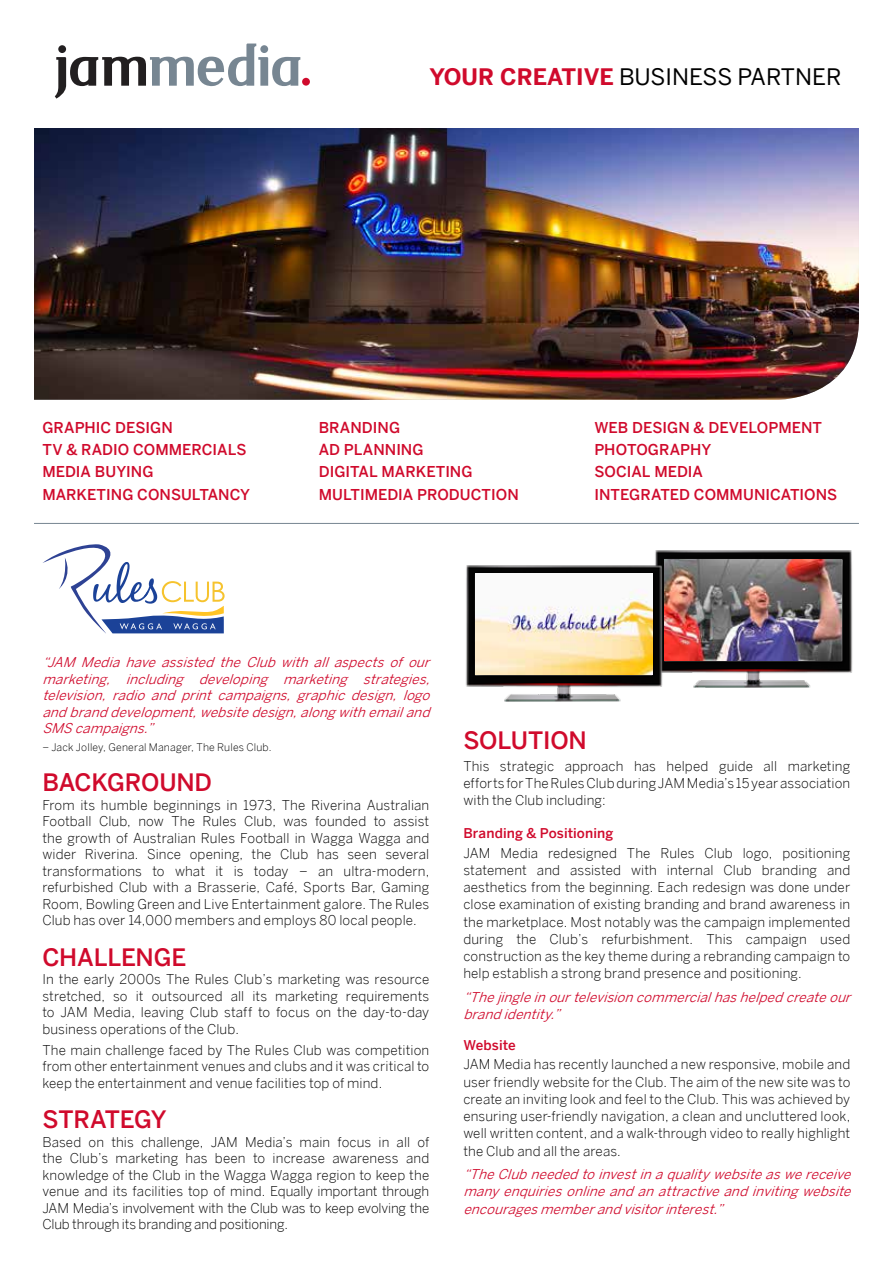
<style>
.page{position:relative;width:893px;height:1263px;background:#fff}
.page>*{position:absolute;margin:0;border:0;box-sizing:border-box;transform-origin:0 0}
.t1{font:500 24px "Benton Sans";letter-spacing:-.01em;color:#d00a2c}
.t2{font:22.8px "Benton Sans";color:#000}
.t3{font:500 15px "Benton Sans";color:#d00a2c}
.t4{font:300 13.5px/16.5px "Benton Sans";letter-spacing:.01em;color:#000;text-align:justify}
.t5{font:italic 13.5px/16.5px "Benton Sans";color:#d00a2c;text-align:justify}
.t6{font:500 13.5px "Benton Sans";letter-spacing:.005em;color:#d00a2c}
.t7{font:300 10.5px "Benton Sans";letter-spacing:.02em;color:#000}
.s1{font-weight:700;color:#d00a2c}
</style>
<div class="page">
<div style="left:302px;top:78px;width:8px;height:8px;background:#d00a2c;border-radius:50%"></div>
<svg style="left:55px;top:44px;width:245px;height:55px"></svg>
<img style="left:34px;top:128px;width:825px;height:272px">
<hr style="left:34px;top:523px;width:825px;height:1px;background:#778692">
<svg style="left:43px;top:544px;width:182px;height:89px"></svg>
<img style="left:655px;top:550px;width:197px;height:138px">
<div style="left:660px;top:555px;width:194px;height:118px;background:#000;opacity:.45"></div>
<img style="left:664px;top:559px;width:178px;height:102px">
<img style="left:465px;top:563px;width:199px;height:139px">
<div style="left:471px;top:570px;width:194px;height:117px;background:#000;opacity:.45"></div>
<img style="left:475px;top:574px;width:177px;height:101px">
<h2 class="t2" style="left:429px;top:63px;width:413px"><span class="s1">YOUR CREATIVE</span> BUSINESS PARTNER</h2>
<p class="t3" style="left:42px;top:418px;width:132px">GRAPHIC DESIGN</p>
<p class="t3" style="left:319px;top:418px;width:83px">BRANDING</p>
<p class="t3" style="left:594px;top:418px;width:229px">WEB DESIGN &amp; DEVELOPMENT</p>
<p class="t3" style="left:42px;top:441px;width:206px">TV &amp; RADIO COMMERCIALS</p>
<p class="t3" style="left:319px;top:441px;width:106px">AD PLANNING</p>
<p class="t3" style="left:594px;top:441px;width:119px">PHOTOGRAPHY</p>
<p class="t3" style="left:42px;top:463px;width:113px">MEDIA BUYING</p>
<p class="t3" style="left:319px;top:463px;width:155px">DIGITAL MARKETING</p>
<p class="t3" style="left:594px;top:463px;width:110px">SOCIAL MEDIA</p>
<p class="t3" style="left:42px;top:485px;width:209px">MARKETING CONSULTANCY</p>
<p class="t3" style="left:319px;top:485px;width:202px">MULTIMEDIA PRODUCTION</p>
<p class="t3" style="left:594px;top:485px;width:244px">INTEGRATED COMMUNICATIONS</p>
<p class="t5" style="left:42px;top:654px;width:394px">“JAM Media have assisted the Club with all aspects of our marketing, including developing marketing strategies, television, radio and print campaigns, graphic design, logo andbranddevelopment,websitedesign,alongwithemailand SMScampaigns.”</p>
<p class="t7" style="left:42px;top:741px;width:231px">– Jack Jolley, General Manager, The Rules Club.</p>
<h1 class="t1" style="left:42px;top:768px;width:171px">BACKGROUND</h1>
<p class="t4" style="left:42px;top:796px;width:388px">From its humble beginnings in 1973, The Riverina Australian Football Club, now The Rules Club, was founded to assist the growth of Australian Rules Football in Wagga Wagga and wider Riverina. Since opening, the Club has seen several transformations to what it is today – an ultra-modern, refurbished Club with a Brasserie, Café, Sports Bar, Gaming Room, Bowling Green and Live Entertainment galore. The Rules Club has over 14,000 members and employs 80 local people.</p>
<h1 class="t1" style="left:42px;top:943px;width:146px">CHALLENGE</h1>
<p class="t4" style="left:42px;top:971px;width:388px">In the early 2000s The Rules Club’s marketing was resource stretched, so it outsourced all its marketing requirements to JAM Media, leaving Club staff to focus on the day-to-day business operations of the Club.</p>
<p class="t4" style="left:42px;top:1041px;width:388px">The main challenge faced by The Rules Club was competition from other entertainment venues and clubs and it was critical to keep the entertainment and venue facilities top of mind.</p>
<h1 class="t1" style="left:42px;top:1105px;width:126px">STRATEGY</h1>
<p class="t4" style="left:42px;top:1133px;width:388px">Based on this challenge, JAM Media’s main focus in all of the Club’s marketing has been to increase awareness and knowledge of the Club in the Wagga Wagga region to keep the venue and its facilities top of mind. Equally important through JAM Media’s involvement with the Club was to keep evolving the Club through its branding and positioning.</p>
<h1 class="t1" style="left:463px;top:726px;width:125px">SOLUTION</h1>
<p class="t4" style="left:463px;top:757px;width:388px;line-height:17.2px">This strategic approach has helped guide all marketing efforts for The Rules Club during JAM Media’s 15 year association with the Club including:</p>
<p class="t6" style="left:463px;top:825px;width:152px">Branding &amp; Positioning</p>
<p class="t4" style="left:463px;top:844px;width:388px;line-height:17.2px">JAM Media redesigned The Rules Club logo, positioning statement and assisted with internal Club branding and aesthetics from the beginning. Each redesign was done under close examination of existing branding and brand awareness in the marketplace. Most notably was the campaign implemented during the Club’s refurbishment. This campaign used construction as the key theme during a rebranding campaign to help establish a strong brand presence and positioning.</p>
<p class="t5" style="left:463px;top:988px;width:393px;line-height:17.2px">“Thejingleinourtelevisioncommercialhashelpedcreateour brandidentity.”</p>
<p class="t6" style="left:463px;top:1037px;width:54px">Website</p>
<p class="t4" style="left:463px;top:1055px;width:388px;line-height:17.2px">JAM Media has recently launched a new responsive, mobile and user friendly website for the Club. The aim of the new site was to create an inviting look and feel to the Club. This was achieved by ensuring user-friendly navigation, a clean and uncluttered look, well written content, and a walk-through video to really highlight the Club and all the areas.</p>
<p class="t5" style="left:463px;top:1165px;width:394px;line-height:17.2px">“TheClubneededtoinvestinaqualitywebsiteaswereceive manyenquiriesonlineandanattractiveandinvitingwebsite encouragesmemberandvisitorinterest.”</p>
</div>
